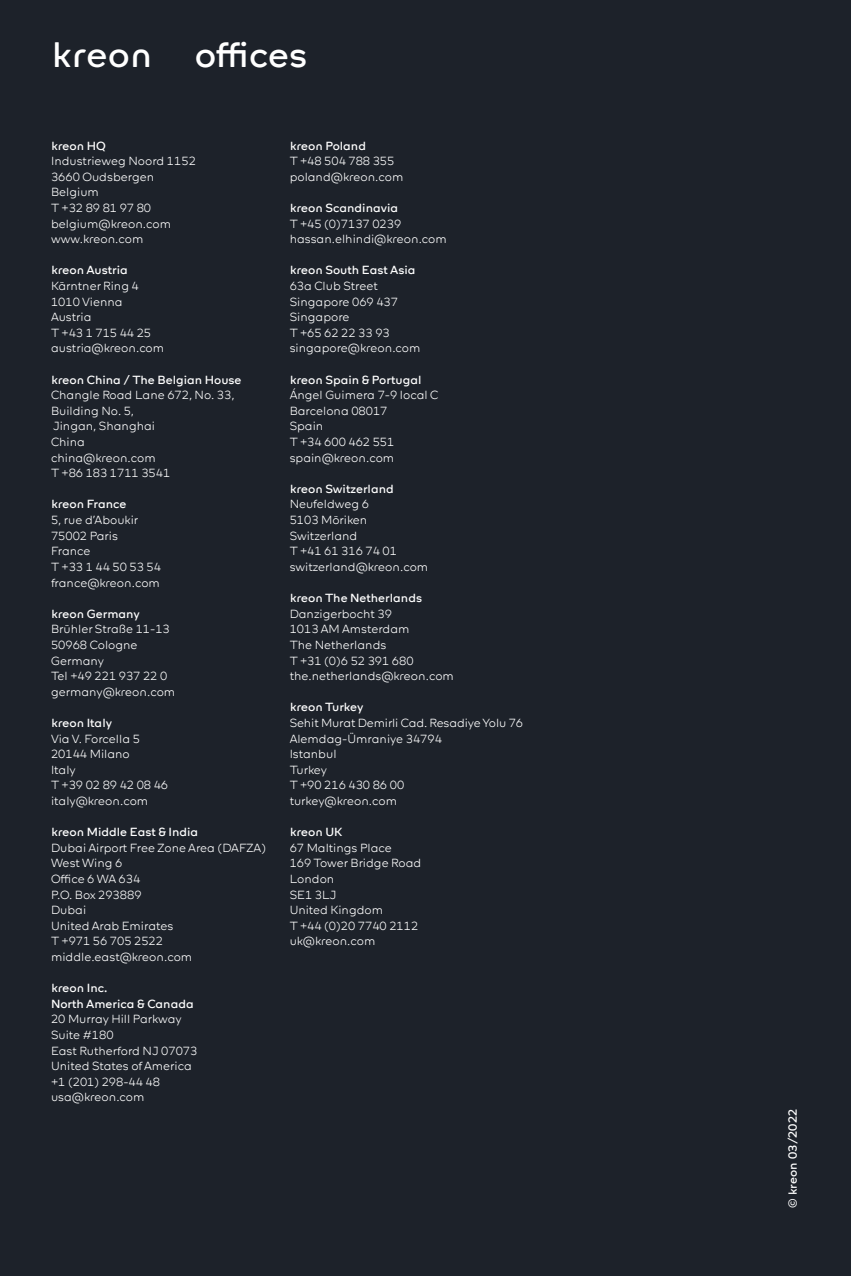
<style>
.page{position:relative;width:851px;height:1276px;background:#fff}
.page>*{position:absolute;margin:0;border:0;box-sizing:border-box;transform-origin:0 0}
.Body_Text{font:36px "Kreon TT";color:#fff}
.t1{font:300 12px "Kreon TT";color:#fff}
.t2{font:12px "Kreon TT";color:#fff}
.s1{font-family:"kreonlogofont"}
</style>
<div class="page">
<div style="left:0;top:0;width:850px;height:1276px;background:#1d222a"></div>
<p class="Body_Text" style="left:51px;top:30px;width:258px"><span class="s1">kreon</span> offices</p>
<p class="t2" style="left:51px;top:137px;width:56px">kreon HQ</p>
<p class="t1" style="left:51px;top:153px;width:146px">Industrieweg Noord 1152</p>
<p class="t1" style="left:51px;top:168px;width:105px">3660 Oudsbergen</p>
<p class="t1" style="left:51px;top:184px;width:49px">Belgium</p>
<p class="t1" style="left:51px;top:200px;width:102px">T +32 89 81 97 80</p>
<p class="t1" style="left:51px;top:215px;width:121px">belgium@kreon.com</p>
<p class="t1" style="left:51px;top:231px;width:94px">www.kreon.com</p>
<p class="t2" style="left:51px;top:262px;width:78px">kreon Austria</p>
<p class="t1" style="left:51px;top:278px;width:89px">Kärntner Ring 4</p>
<p class="t1" style="left:51px;top:293px;width:73px">1010 Vienna</p>
<p class="t1" style="left:51px;top:309px;width:42px">Austria</p>
<p class="t1" style="left:51px;top:324px;width:102px">T +43 1 715 44 25</p>
<p class="t1" style="left:51px;top:340px;width:115px">austria@kreon.com</p>
<p class="t2" style="left:51px;top:371px;width:192px">kreon China / The Belgian House</p>
<p class="t1" style="left:51px;top:387px;width:185px">Changle Road Lane 672, No. 33,</p>
<p class="t1" style="left:51px;top:402px;width:85px">Building No. 5,</p>
<p class="t1" style="left:53px;top:418px;width:103px">Jingan, Shanghai</p>
<p class="t1" style="left:51px;top:434px;width:35px">China</p>
<p class="t1" style="left:51px;top:449px;width:106px">china@kreon.com</p>
<p class="t1" style="left:51px;top:465px;width:121px">T +86 183 1711 3541</p>
<p class="t2" style="left:51px;top:496px;width:77px">kreon France</p>
<p class="t1" style="left:51px;top:512px;width:89px">5, rue d’Aboukir</p>
<p class="t1" style="left:51px;top:527px;width:68px">75002 Paris</p>
<p class="t1" style="left:51px;top:543px;width:41px">France</p>
<p class="t1" style="left:51px;top:558px;width:111px">T +33 1 44 50 53 54</p>
<p class="t1" style="left:51px;top:574px;width:110px">france@kreon.com</p>
<p class="t2" style="left:51px;top:605px;width:90px">kreon Germany</p>
<p class="t1" style="left:51px;top:621px;width:120px">Brühler Straße 11-13</p>
<p class="t1" style="left:51px;top:636px;width:88px">50968 Cologne</p>
<p class="t1" style="left:51px;top:652px;width:54px">Germany</p>
<p class="t1" style="left:51px;top:668px;width:118px">Tel +49 221 937 22 0</p>
<p class="t1" style="left:51px;top:683px;width:126px">germany@kreon.com</p>
<p class="t2" style="left:51px;top:714px;width:62px">kreon Italy</p>
<p class="t1" style="left:51px;top:730px;width:90px">Via V. Forcella 5</p>
<p class="t1" style="left:51px;top:746px;width:80px">20144 Milano</p>
<p class="t1" style="left:51px;top:761px;width:26px">Italy</p>
<p class="t1" style="left:51px;top:777px;width:119px">T +39 02 89 42 08 46</p>
<p class="t1" style="left:51px;top:792px;width:99px">italy@kreon.com</p>
<p class="t2" style="left:51px;top:824px;width:149px">kreon Middle East &amp; India</p>
<p class="t1" style="left:51px;top:839px;width:216px">Dubai Airport Free Zone Area (DAFZA)</p>
<p class="t1" style="left:51px;top:855px;width:73px">West Wing 6</p>
<p class="t1" style="left:51px;top:870px;width:91px">Office 6 WA 634</p>
<p class="t1" style="left:51px;top:886px;width:92px">P.O. Box 293889</p>
<p class="t1" style="left:51px;top:902px;width:37px">Dubai</p>
<p class="t1" style="left:51px;top:917px;width:124px">United Arab Emirates</p>
<p class="t1" style="left:51px;top:933px;width:113px">T +971 56 705 2522</p>
<p class="t1" style="left:51px;top:948px;width:143px">middle.east@kreon.com</p>
<p class="t2" style="left:51px;top:980px;width:58px">kreon Inc.</p>
<p class="t2" style="left:51px;top:995px;width:144px">North America &amp; Canada</p>
<p class="t1" style="left:51px;top:1011px;width:132px">20 Murray Hill Parkway</p>
<p class="t1" style="left:51px;top:1026px;width:64px">Suite #180</p>
<p class="t1" style="left:51px;top:1042px;width:148px">East Rutherford NJ 07073</p>
<p class="t1" style="left:51px;top:1058px;width:142px">United States of America</p>
<p class="t1" style="left:51px;top:1073px;width:110px">+1 (201) 298-44 48</p>
<p class="t1" style="left:51px;top:1089px;width:95px">usa@kreon.com</p>
<p class="t2" style="left:289px;top:137px;width:78px">kreon Poland</p>
<p class="t1" style="left:289px;top:153px;width:106px">T +48 504 788 355</p>
<p class="t1" style="left:289px;top:168px;width:115px">poland@kreon.com</p>
<p class="t2" style="left:289px;top:200px;width:110px">kreon Scandinavia</p>
<p class="t1" style="left:289px;top:215px;width:113px">T +45 (0)7137 0239</p>
<p class="t1" style="left:289px;top:231px;width:159px">hassan.elhindi@kreon.com</p>
<p class="t2" style="left:289px;top:262px;width:127px">kreon South East Asia</p>
<p class="t1" style="left:289px;top:278px;width:90px">63a Club Street</p>
<p class="t1" style="left:289px;top:293px;width:110px">Singapore 069 437</p>
<p class="t1" style="left:289px;top:309px;width:61px">Singapore</p>
<p class="t1" style="left:289px;top:324px;width:102px">T +65 62 22 33 93</p>
<p class="t1" style="left:289px;top:340px;width:132px">singapore@kreon.com</p>
<p class="t2" style="left:289px;top:371px;width:133px">kreon Spain &amp; Portugal</p>
<p class="t1" style="left:289px;top:387px;width:150px">Ángel Guimera 7-9 local C</p>
<p class="t1" style="left:289px;top:402px;width:99px">Barcelona 08017</p>
<p class="t1" style="left:289px;top:418px;width:35px">Spain</p>
<p class="t1" style="left:289px;top:434px;width:106px">T +34 600 462 551</p>
<p class="t1" style="left:289px;top:449px;width:106px">spain@kreon.com</p>
<p class="t2" style="left:289px;top:480px;width:106px">kreon Switzerland</p>
<p class="t1" style="left:289px;top:496px;width:81px">Neufeldweg 6</p>
<p class="t1" style="left:289px;top:512px;width:79px">5103 Möriken</p>
<p class="t1" style="left:289px;top:527px;width:69px">Switzerland</p>
<p class="t1" style="left:289px;top:543px;width:109px">T +41 61 316 74 01</p>
<p class="t1" style="left:289px;top:558px;width:140px">switzerland@kreon.com</p>
<p class="t2" style="left:289px;top:590px;width:134px">kreon The Netherlands</p>
<p class="t1" style="left:289px;top:605px;width:104px">Danzigerbocht 39</p>
<p class="t1" style="left:289px;top:621px;width:121px">1013 AM Amsterdam</p>
<p class="t1" style="left:289px;top:636px;width:98px">The Netherlands</p>
<p class="t1" style="left:289px;top:652px;width:125px">T +31 (0)6 52 391 680</p>
<p class="t1" style="left:289px;top:668px;width:166px">the.netherlands@kreon.com</p>
<p class="t2" style="left:289px;top:699px;width:75px">kreon Turkey</p>
<p class="t1" style="left:289px;top:714px;width:235px">Sehit Murat Demirli Cad. Resadiye Yolu 76</p>
<p class="t1" style="left:289px;top:730px;width:154px">Alemdag-Ümraniye 34794</p>
<p class="t1" style="left:289px;top:746px;width:48px">Istanbul</p>
<p class="t1" style="left:289px;top:761px;width:39px">Turkey</p>
<p class="t1" style="left:289px;top:777px;width:116px">T +90 216 430 86 00</p>
<p class="t1" style="left:289px;top:792px;width:109px">turkey@kreon.com</p>
<p class="t2" style="left:289px;top:824px;width:54px">kreon UK</p>
<p class="t1" style="left:289px;top:839px;width:104px">67 Maltings Place</p>
<p class="t1" style="left:289px;top:855px;width:133px">169 Tower Bridge Road</p>
<p class="t1" style="left:289px;top:870px;width:46px">London</p>
<p class="t1" style="left:289px;top:886px;width:48px">SE1 3LJ</p>
<p class="t1" style="left:289px;top:902px;width:95px">United Kingdom</p>
<p class="t1" style="left:289px;top:917px;width:130px">T +44 (0)20 7740 2112</p>
<p class="t1" style="left:289px;top:933px;width:87px">uk@kreon.com</p>
<p class="t2" style="left:784px;top:1208px;width:100px;rotate:-90deg">© kreon 03/2022</p>
</div>
